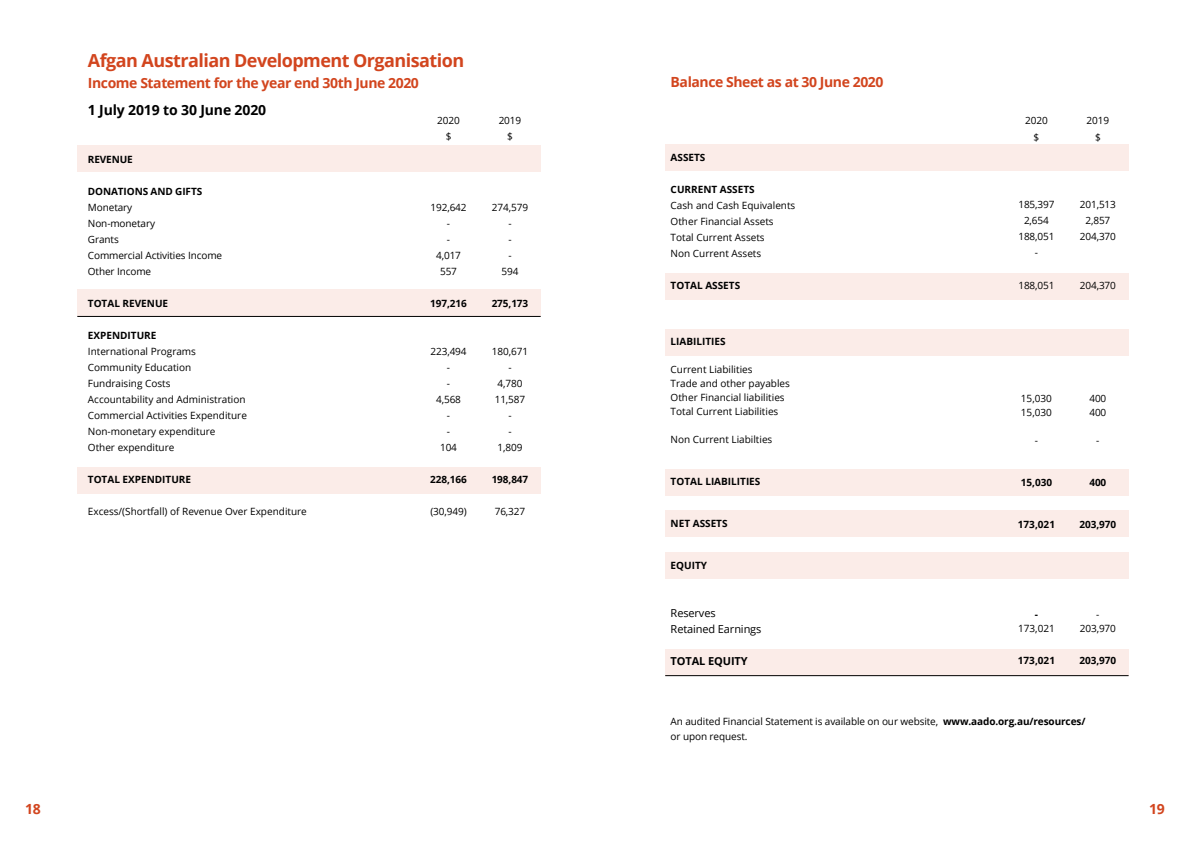
<style>
.page{position:relative;width:1191px;height:842px;background:#fff}
.page>*{position:absolute;margin:0;border:0;box-sizing:border-box;transform-origin:0 0}
.t1{font:700 18px "Open Sans";letter-spacing:-.03em;color:#d2451e}
.t2{font:700 14px "Open Sans";letter-spacing:-.03em;color:#d2451e}
.t3{font:700 14px "Open Sans";letter-spacing:-.01em;color:#000}
.t4{font:11px/16px "Open Sans";letter-spacing:-.01em;color:#000}
.t5{font:700 11px "Open Sans";letter-spacing:-.01em;color:#000}
.t6{font:10px/16px "Open Sans";color:#000;text-align:center}
.t7{font:700 10px "Open Sans";color:#000}
.s1{font-weight:700}
</style>
<div class="page">
<div style="left:77px;top:467px;width:463px;height:27px;background:#fbece8"></div>
<div style="left:77px;top:289px;width:463px;height:27px;background:#fbece8"></div>
<div style="left:77px;top:145px;width:463px;height:27px;background:#fbece8"></div>
<hr style="left:77px;top:316px;width:464px;height:1px;background:#000">
<div style="left:665px;top:273px;width:463px;height:27px;background:#fbece8"></div>
<div style="left:665px;top:649px;width:463px;height:27px;background:#fbece8"></div>
<div style="left:665px;top:510px;width:463px;height:27px;background:#fbece8"></div>
<div style="left:665px;top:469px;width:463px;height:27px;background:#fbece8"></div>
<div style="left:665px;top:329px;width:463px;height:27px;background:#fbece8"></div>
<div style="left:665px;top:552px;width:463px;height:27px;background:#fbece8"></div>
<div style="left:665px;top:144px;width:463px;height:27px;background:#fbece8"></div>
<hr style="left:665px;top:675px;width:463px;height:1px;background:#000">
<h1 class="t1" style="left:88px;top:48px;width:378px">Afgan Australian Development Organisation</h1>
<h2 class="t2" style="left:88px;top:73px;width:332px">Income Statement for the year end 30th June 2020</h2>
<h2 class="t3" style="left:88px;top:100px;width:180px">1 July 2019 to 30 June 2020</h2>
<p class="t7" style="left:88px;top:152px;width:46px">REVENUE</p>
<p class="t7" style="left:88px;top:184px;width:116px">DONATIONS AND GIFTS</p>
<p class="t6" style="left:88px;top:199px;width:136px;text-align:left">Monetary<br>Non-monetary<br>Grants<br>Commercial Activities Income<br>Other Income</p>
<p class="t7" style="left:88px;top:296px;width:82px">TOTAL REVENUE</p>
<p class="t7" style="left:88px;top:328px;width:70px">EXPENDITURE</p>
<p class="t6" style="left:88px;top:343px;width:161px;text-align:left">International Programs<br>Community Education<br>Fundraising Costs<br>Accountability and Administration<br>Commercial Activities Expenditure<br>Non-monetary expenditure<br>Other expenditure</p>
<p class="t7" style="left:88px;top:472px;width:105px">TOTAL EXPENDITURE</p>
<p class="t6" style="left:88px;top:503px;width:220px">Excess/(Shortfall) of Revenue Over Expenditure</p>
<p class="t6" style="left:437px;top:112px;width:24px">2020 $</p>
<p class="t6" style="left:430px;top:199px;width:38px">192,642 -<br>-<br>4,017<br>557</p>
<p class="t7" style="left:430px;top:296px;width:38px">197,216</p>
<p class="t6" style="left:430px;top:343px;width:38px">223,494 -<br>-<br>4,568<br>-<br>-<br>104</p>
<p class="t7" style="left:430px;top:472px;width:38px">228,166</p>
<p class="t6" style="left:430px;top:503px;width:38px">(30,949)</p>
<p class="t6" style="left:499px;top:112px;width:24px">2019 $</p>
<p class="t6" style="left:492px;top:199px;width:38px">274,579 -<br>-<br>-<br>594</p>
<p class="t7" style="left:492px;top:296px;width:38px">275,173</p>
<p class="t6" style="left:492px;top:343px;width:38px">180,671 -<br>4,780<br>11,587 -<br>-<br>1,809</p>
<p class="t7" style="left:492px;top:472px;width:38px">198,847</p>
<p class="t6" style="left:495px;top:503px;width:32px">76,327</p>
<h2 class="t2" style="left:25px;top:799px;width:17px">18</h2>
<h2 class="t2" style="left:670px;top:72px;width:214px">Balance Sheet as at 30 June 2020</h2>
<p class="t7" style="left:670px;top:150px;width:36px">ASSETS</p>
<p class="t7" style="left:670px;top:182px;width:86px">CURRENT ASSETS</p>
<p class="t6" style="left:670px;top:197px;width:126px;text-align:left">Cash and Cash Equivalents<br>Other Financial Assets<br>Total Current Assets<br>Non Current Assets</p>
<p class="t7" style="left:670px;top:278px;width:71px">TOTAL ASSETS</p>
<p class="t7" style="left:670px;top:334px;width:57px">LIABILITIES</p>
<p class="t6" style="left:670px;top:362px;width:121px;line-height:14px;text-align:left">Current Liabilities<br>Trade and other payables<br>Other Financial liabilities<br>Total Current Liabilities</p>
<p class="t6" style="left:670px;top:431px;width:103px">Non Current Liabilties</p>
<p class="t7" style="left:670px;top:474px;width:91px">TOTAL LIABILITIES</p>
<p class="t7" style="left:670px;top:516px;width:58px">NET ASSETS</p>
<p class="t7" style="left:670px;top:558px;width:38px">EQUITY</p>
<p class="t4" style="left:670px;top:605px;width:92px">Reserves<br>Retained Earnings</p>
<p class="t5" style="left:670px;top:653px;width:79px">TOTAL EQUITY</p>
<p class="t6" style="left:1025px;top:112px;width:24px;line-height:17px">2020 $</p>
<p class="t6" style="left:1018px;top:196px;width:38px">185,397<br>2,654<br>188,051 -</p>
<p class="t6" style="left:1018px;top:277px;width:38px">188,051</p>
<p class="t6" style="left:1086px;top:112px;width:24px;line-height:17px">2019 $</p>
<p class="t6" style="left:1079px;top:196px;width:38px">201,513<br>2,857<br>204,370</p>
<p class="t6" style="left:1079px;top:277px;width:38px">204,370</p>
<p class="t6" style="left:1021px;top:391px;width:33px;line-height:14px;text-align:left">15,030<br>15,030</p>
<p class="t6" style="left:1034px;top:432px;width:5px">-</p>
<p class="t7" style="left:1020px;top:475px;width:33px">15,030</p>
<p class="t7" style="left:1018px;top:517px;width:39px">173,021</p>
<p class="t6" style="left:1089px;top:391px;width:18px;line-height:14px;text-align:left">400<br>400</p>
<p class="t6" style="left:1096px;top:432px;width:5px">-</p>
<p class="t7" style="left:1089px;top:475px;width:18px">400</p>
<p class="t7" style="left:1079px;top:517px;width:38px">203,970</p>
<p class="t7" style="left:1034px;top:607px;width:5px">-</p>
<p class="t6" style="left:1018px;top:620px;width:38px">173,021</p>
<p class="t7" style="left:1018px;top:653px;width:39px">173,021</p>
<p class="t6" style="left:1079px;top:607px;width:38px;line-height:14px">-<br>203,970</p>
<p class="t7" style="left:1079px;top:653px;width:38px">203,970</p>
<p class="t6" style="left:670px;top:713px;width:416px;line-height:15px;text-align:left">An audited Financial Statement is available on our website, <span class="s1">www.aado.org.au/resources/ </span>or upon request.</p>
<h2 class="t2" style="left:1149px;top:799px;width:17px">19</h2>
</div>
